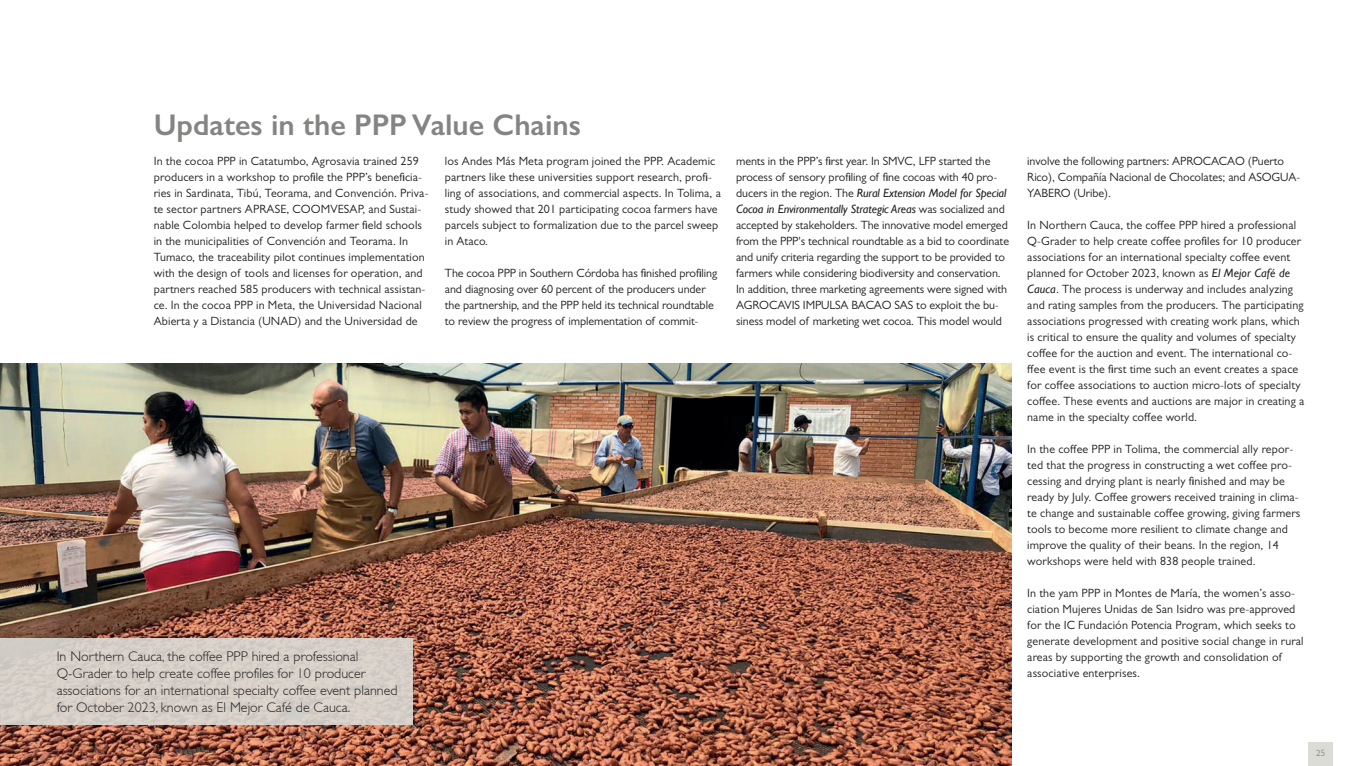
<style>
.page{position:relative;width:1361px;height:766px;background:#fff}
.page>*{position:absolute;margin:0;border:0;box-sizing:border-box;transform-origin:0 0}
.t1{font:600 30px "Gill Sans";color:#848482}
.t2{font:300 14px/16.8px "Gill Sans";color:#231f20}
.t3{font:12px/16px "Gill Sans MT Pro";letter-spacing:.01em;color:#231f20}
.t4{font:italic 12px/16px "Gill Sans";letter-spacing:-.005em;color:#231f20}
.t5{font:300 9px "Gill Sans";color:#676362}
.s1{font-family:"Gill Sans MT Pro";font-style:normal}
.s2{font-family:"Gill Sans";font-style:italic}
</style>
<div class="page">
<div style="left:1308px;top:741px;width:24px;height:24px;background:#dcdcd6"></div>
<img style="left:0;top:363px;width:1011px;height:402px">
<div style="left:0;top:638px;width:413px;height:87px;background:#d6cfc8"></div>
<h1 class="t1" style="left:154px;top:107px;width:429px">Updates in the PPP Value Chains</h1>
<p class="t3" style="left:154px;top:152px;width:276px">In the cocoa PPP in Catatumbo, Agrosavia trained 259 producers in a workshop to profile the PPP’s beneficia&shy;ries in Sardinata, Tibú, Teorama, and Convención. Priva&shy;te sector partners APRASE, COOMVESAP, and Sustai&shy;nable Colombia helped to develop farmer field schools in the municipalities of Convención and Teorama. In Tumaco, the traceability pilot continues implementation with the design of tools and licenses for operation, and partners reached 585 producers with technical assistan&shy;ce. In the cocoa PPP in Meta, the Universidad Nacional Abierta y a Distancia (UNAD) and the Universidad de</p>
<p class="t3" style="left:445px;top:152px;width:277px">los Andes Más Meta program joined the PPP. Academic partners like these universities support research, profi&shy;ling of associations, and commercial aspects. In Tolima, a study showed that 201 participating cocoa farmers have parcels subject to formalization due to the parcel sweep in Ataco.</p>
<p class="t3" style="left:445px;top:264px;width:274px">The cocoa PPP in Southern Córdoba has finished profiling and diagnosing over 60 percent of the producers under the partnership, and the PPP held its technical roundtable to review the progress of implementation of commit-</p>
<p class="t3" style="left:736px;top:152px;width:263px">ments in the PPP’s first year. In SMVC, LFP started the process of sensory profiling of fine cocoas with 40 pro-</p>
<p class="t4" style="left:736px;top:185px;width:272px"><span class="s1">ducers in the region. The</span> Rural Extension Model for Special<br>Cocoa in Environmentally Strategic Areas <span class="s1">was socialized and</span></p>
<p class="t3" style="left:736px;top:216px;width:274px">accepted by stakeholders. The innovative model emerged from the PPP's technical roundtable as a bid to coordinate and unify criteria regarding the support to be provided to farmers while considering biodiversity and conservation.<br>In addition, three marketing agreements were signed with AGROCAVIS IMPULSA BACAO SAS to exploit the bu&shy;siness model of marketing wet cocoa. This model would</p>
<p class="t2" style="left:57px;top:648px;width:342px">In Northern Cauca, the coffee PPP hired a professional Q-Grader to help create coffee profiles for 10 producer associations for an international specialty coffee event planned for October 2023, known as El Mejor Café de Cauca.</p>
<p class="t3" style="left:1027px;top:152px;width:274px">involve the following partners: APROCACAO (Puerto<br>Rico), Compañía Nacional de Chocolates; and ASOGUA-<br>YABERO (Uribe).</p>
<p class="t3" style="left:1027px;top:216px;width:278px">In Northern Cauca, the coffee PPP hired a professional Q-Grader to help create coffee profiles for 10 producer associations for an international specialty coffee event planned for October 2023, known as <span class="s2">El Mejor Café de Cauca</span>. The process is underway and includes analyzing and rating samples from the producers. The participating associations progressed with creating work plans, which is critical to ensure the quality and volumes of specialty coffee for the auction and event. The international co&shy;ffee event is the first time such an event creates a space for coffee associations to auction micro-lots of specialty coffee. These events and auctions are major in creating a name in the specialty coffee world.</p>
<p class="t3" style="left:1027px;top:440px;width:275px">In the coffee PPP in Tolima, the commercial ally repor&shy;ted that the progress in constructing a wet coffee pro&shy;cessing and drying plant is nearly finished and may be ready by July. Coffee growers received training in clima&shy;te change and sustainable coffee growing, giving farmers tools to become more resilient to climate change and improve the quality of their beans. In the region, 14 workshops were held with 838 people trained.</p>
<p class="t3" style="left:1027px;top:584px;width:278px">In the yam PPP in Montes de María, the women’s asso&shy;ciation Mujeres Unidas de San Isidro was pre-approved for the IC Fundación Potencia Program, which seeks to generate development and positive social change in rural areas by supporting the growth and consolidation of associative enterprises.</p>
<p class="t5" style="left:1316px;top:747px;width:10px">25</p>
</div>
